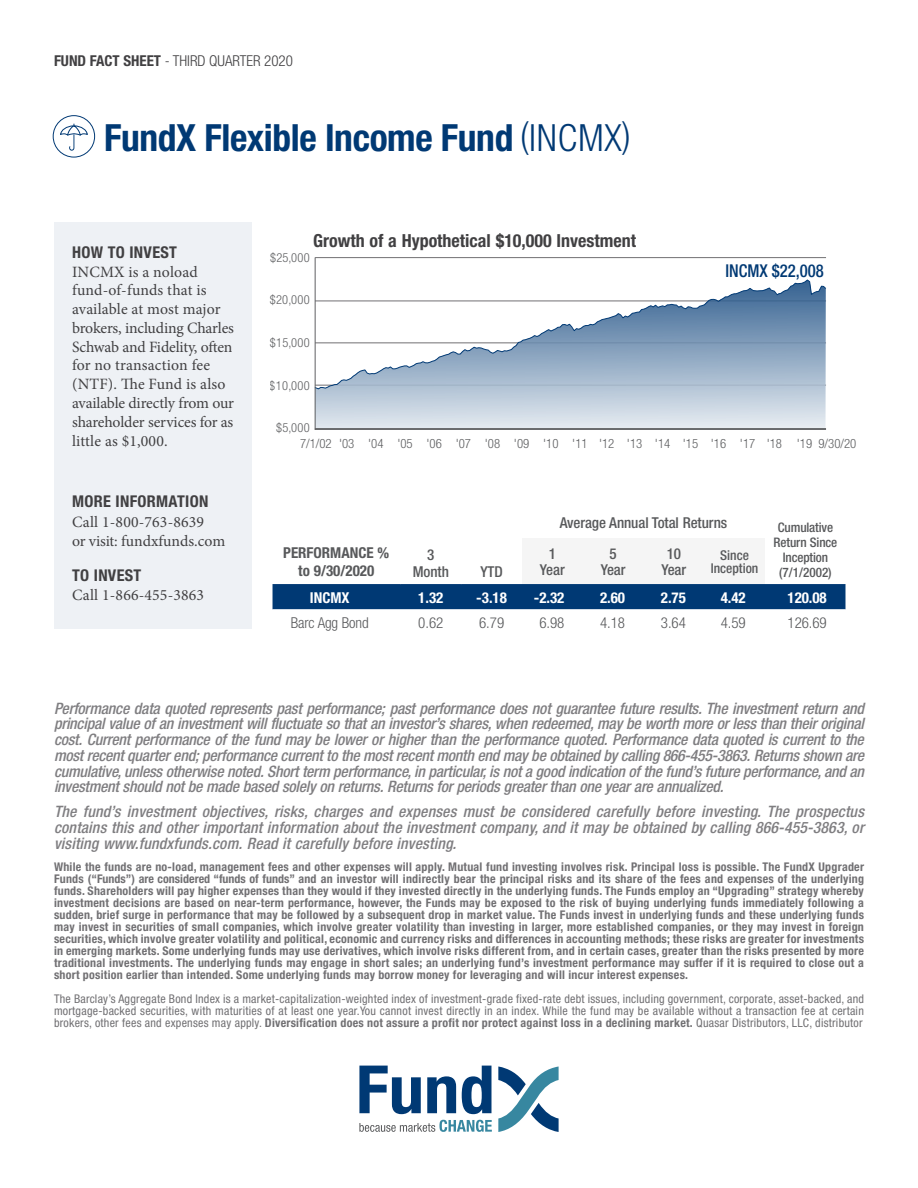
<style>
.page{position:relative;width:918px;height:1188px;background:#fff}
.page>*{position:absolute;margin:0;border:0;box-sizing:border-box;transform-origin:0 0}
.t1{font:700 condensed 37.5px "Helvetica Neue";letter-spacing:-.01em;color:#003974}
.t2{font:700 condensed 18px "Helvetica Neue";color:#414042}
.t3{font:500 condensed 17.7px "Helvetica Neue";color:#003974;scale:.94 1}
.t4{font:700 condensed 16.2px "Helvetica Neue";letter-spacing:.02em;color:#414042}
.t5{font:italic 500 condensed 15.75px/15.8px "Helvetica Neue";color:#7f7e81;text-align:justify}
.t6{font:15.75px/18.9px "Minion Pro";color:#414042}
.t7{font:500 condensed 15px/17px "Helvetica Neue";letter-spacing:-.005em;color:#58595b;text-align:center}
.t8{font:300 condensed 15px "Helvetica Neue";letter-spacing:-.005em;color:#58595b}
.t9{font:700 condensed 15px "Helvetica Neue";letter-spacing:-.005em;color:#fff}
.t10{font:300 condensed 15px "Helvetica Neue";color:#414042}
.t11{font:700 condensed 15px/18px "Helvetica Neue";color:#58595b;text-align:center}
.t12{font:500 condensed 13.5px/13.5px "Helvetica Neue";color:#58595b;text-align:center}
.t13{font:500 condensed 13.2px/15px "Helvetica Neue";letter-spacing:-.01em;color:#58595b;text-align:center}
.t14{font:300 condensed 12.9px "Helvetica Neue";color:#5f6062}
.t15{font:300 condensed 12.45px "Helvetica Neue";letter-spacing:.03em;color:#5f6062}
.t16{font:700 condensed 12px/12px "Helvetica Neue";letter-spacing:.02em;color:#717073;text-align:justify}
.t17{font:condensed 12px/12px "Helvetica Neue";letter-spacing:.02em;color:#717073;text-align:justify}
.s1{font-weight:700}
.s2{font-weight:300}
</style>
<div class="page">
<div style="left:54px;top:222px;width:198px;height:407px;background:#eef1f5"></div>
<svg style="left:498px;top:1066px;width:61px;height:66px"></svg>
<svg style="left:359px;top:1066px;width:62px;height:48px"></svg>
<svg style="left:427px;top:1076px;width:29px;height:37px"></svg>
<svg style="left:462px;top:1066px;width:29px;height:48px"></svg>
<svg style="left:359px;top:1120px;width:133px;height:12px"></svg>
<div style="left:53px;top:115px;width:42px;height:43px;border:1px solid #003974;border-radius:50%"></div>
<svg style="left:60px;top:124px;width:28px;height:30px"></svg>
<hr style="left:315px;top:257px;width:511px;height:1px;background:#717073">
<svg style="left:316px;top:389px;width:510px;height:39px;background:#cdd8e3"></svg>
<svg style="left:314px;top:279px;width:512px;height:110px"></svg>
<hr style="left:315px;top:428px;width:511px;height:2px;background:#5f6062">
<hr style="left:315px;top:257px;width:1px;height:173px;background:#5f6062">
<svg style="left:273px;top:584px;width:573px;height:26px;background:#083f78"></svg>
<p class="t10" style="left:54px;top:52px;width:240px"><span class="s1">FUND FACT SHEET</span> - THIRD QUARTER 2020</p>
<h1 class="t1" style="left:104px;top:115px;width:528px">FundX Flexible Income Fund <span class="s2">(INCMX)</span></h1>
<h3 class="t4" style="left:72px;top:242px;width:106px">HOW TO INVEST</h3>
<p class="t6" style="left:72px;top:262px;width:163px">INCMX is a noload fund-of-funds that is available at most major brokers, including Charles<br>Schwab and Fidelity, often for no transaction fee (NTF). The Fund is also available directly from our shareholder services for as little as $1,000.</p>
<h3 class="t4" style="left:72px;top:492px;width:138px">MORE INFORMATION</h3>
<h3 class="t6" style="left:72px;top:512px;width:155px;line-height:19.5px">Call 1-800-763-8639<br>or visit: fundxfunds.com</h3>
<h3 class="t4" style="left:72px;top:565px;width:71px">TO INVEST</h3>
<h3 class="t6" style="left:72px;top:586px;width:134px">Call 1-866-455-3863</h3>
<h2 class="t2" style="left:313px;top:229px;width:325px">Growth of a Hypothetical $10,000 Investment</h2>
<p class="t15" style="left:270px;top:251px;width:41px">$25,000</p>
<p class="t15" style="left:270px;top:293px;width:42px">$20,000</p>
<p class="t15" style="left:270px;top:335px;width:42px">$15,000</p>
<p class="t15" style="left:269px;top:379px;width:42px">$10,000</p>
<p class="t15" style="left:276px;top:420px;width:35px">$5,000</p>
<h3 class="t3" style="left:726px;top:260px;width:106px">INCMX $22,008</h3>
<p class="t14" style="left:300px;top:436px;width:558px">7/1/02 '03 '04 '05 '06 '07 '08 '09 '10 '11 '12 '13 '14 '15 '16 '17 '18 '19 9/30/20</p>
<p class="t11" style="left:283px;top:543px;width:108px">PERFORMANCE % to 9/30/2020</p>
<p class="t7" style="left:413px;top:546px;width:38px">3<br>Month</p>
<p class="t7" style="left:480px;top:563px;width:24px">YTD</p>
<p class="t7" style="left:560px;top:514px;width:169px">Average Annual Total Returns</p>
<p class="t13" style="left:774px;top:519px;width:65px">Cumulative<br>Return Since<br>Inception (7/1/2002)</p>
<p class="t7" style="left:540px;top:545px;width:26px">1<br>Year</p>
<p class="t7" style="left:601px;top:545px;width:26px">5<br>Year</p>
<p class="t7" style="left:661px;top:545px;width:26px">10<br>Year</p>
<p class="t12" style="left:711px;top:548px;width:49px">Since<br>Inception</p>
<p class="t9" style="left:310px;top:588px;width:41px">INCMX</p>
<p class="t9" style="left:418px;top:588px;width:27px">1.32</p>
<p class="t9" style="left:476px;top:588px;width:32px">-3.18</p>
<p class="t9" style="left:534px;top:588px;width:32px">-2.32</p>
<p class="t9" style="left:600px;top:588px;width:26px">2.60</p>
<p class="t9" style="left:661px;top:588px;width:26px">2.75</p>
<p class="t9" style="left:721px;top:588px;width:26px">4.42</p>
<p class="t9" style="left:788px;top:588px;width:41px">120.08</p>
<p class="t8" style="left:291px;top:614px;width:79px">Barc Agg Bond</p>
<p class="t8" style="left:418px;top:614px;width:27px">0.62</p>
<p class="t8" style="left:479px;top:614px;width:27px">6.79</p>
<p class="t8" style="left:539px;top:614px;width:26px">6.98</p>
<p class="t8" style="left:600px;top:614px;width:26px">4.18</p>
<p class="t8" style="left:661px;top:614px;width:26px">3.64</p>
<p class="t8" style="left:721px;top:614px;width:26px">4.59</p>
<p class="t8" style="left:788px;top:614px;width:41px">126.69</p>
<p class="t5" style="left:54px;top:700px;width:812px">Performance data quoted represents past performance; past performance does not guarantee future results. The investment return and principal value of an investment will fluctuate so that an investor’s shares, when redeemed, may be worth more or less than their original cost. Current performance of the fund may be lower or higher than the performance quoted. Performance data quoted is current to the most recent quarter end; performance current to the most recent month end may be obtained by calling 866-455-3863. Returns shown are cumulative, unless otherwise noted. Short term performance, in particular, is not a good indication of the fund’s future performance, and an investment should not be made based solely on returns. Returns for periods greater than one year are annualized.</p>
<p class="t5" style="left:54px;top:804px;width:812px">The fund’s investment objectives, risks, charges and expenses must be considered carefully before investing. The prospectus contains this and other important information about the investment company, and it may be obtained by calling 866-455-3863, or visiting www.fundxfunds.com. Read it carefully before investing.</p>
<p class="t16" style="left:54px;top:861px;width:812px">While the funds are no-load, management fees and other expenses will apply. Mutual fund investing involves risk. Principal loss is possible. The FundX Upgrader Funds (“Funds”) are considered “funds of funds” and an investor will indirectly bear the principal risks and its share of the fees and expenses of the underlying funds. Shareholders will pay higher expenses than they would if they invested directly in the underlying funds. The Funds employ an “Upgrading” strategy whereby investment decisions are based on near-term performance, however, the Funds may be exposed to the risk of buying underlying funds immediately following a sudden, brief surge in performance that may be followed by a subsequent drop in market value. The Funds invest in underlying funds and these underlying funds may invest in securities of small companies, which involve greater volatility than investing in larger, more established companies, or they may invest in foreign securities, which involve greater volatility and political, economic and currency risks and differences in accounting methods; these risks are greater for investments in emerging markets. Some underlying funds may use derivatives, which involve risks different from, and in certain cases, greater than the risks presented by more traditional investments. The underlying funds may engage in short sales; an underlying fund’s investment performance may suffer if it is required to close out a short position earlier than intended. Some underlying funds may borrow money for leveraging and will incur interest expenses.</p>
<p class="t17" style="left:54px;top:993px;width:812px">The Barclay’s Aggregate Bond Index is a market-capitalization-weighted index of investment-grade fixed-rate debt issues, including government, corporate, asset-backed, and mortgage-backed securities, with maturities of at least one year.You cannot invest directly in an index. While the fund may be available without a transaction fee at certain brokers, other fees and expenses may apply. <span class="s1">Diversification does not assure a profit nor protect against loss in a declining market.</span> Quasar Distributors, LLC, distributor</p>
</div>
